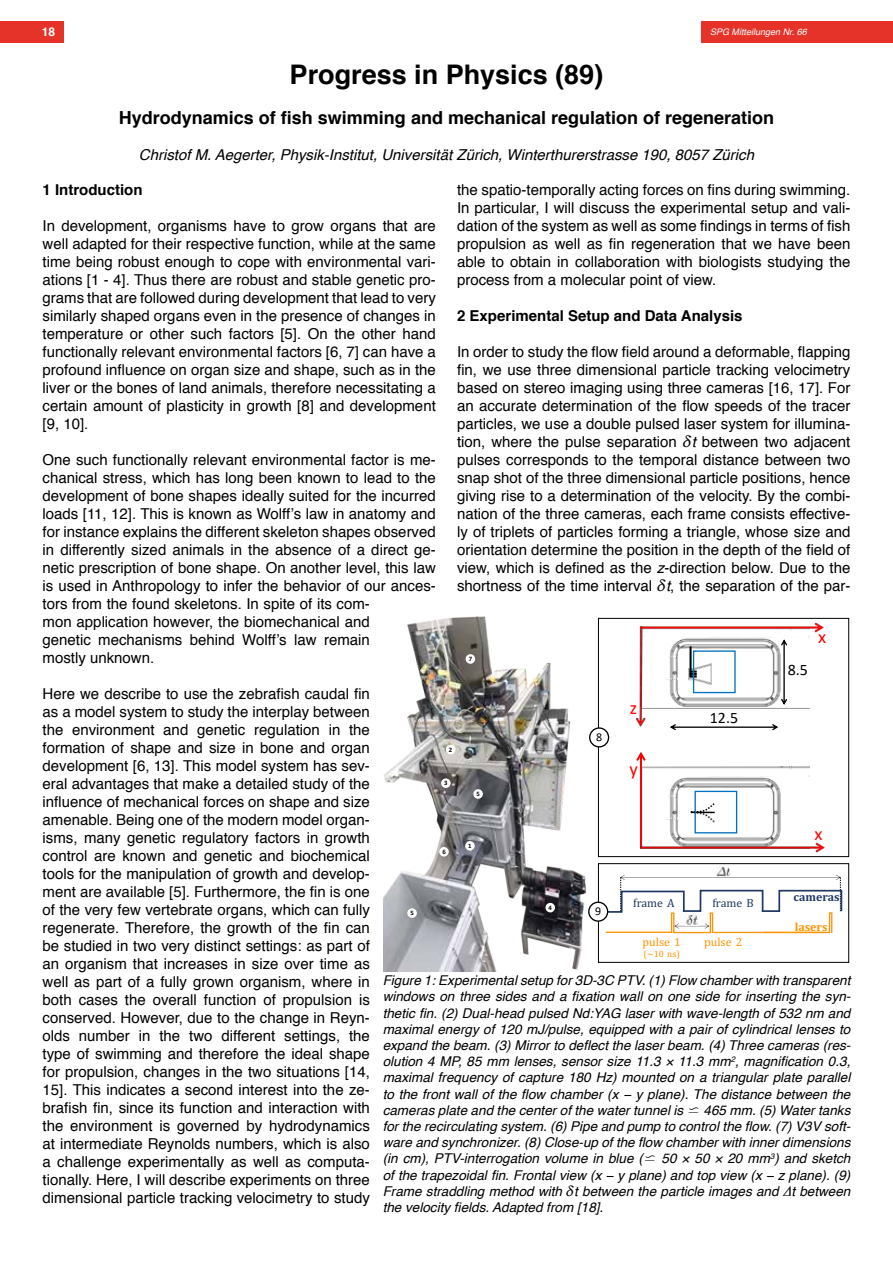
<style>
.page{position:relative;width:893px;height:1263px;background:#fff}
.page>*{position:absolute;margin:0;border:0;box-sizing:border-box;transform-origin:0 0}
.t1{font:700 27px "Helvetica";color:#000}
.t2{font:18.6px "Calibri";color:#f00}
.t3{font:700 18px "Helvetica";color:#000}
.t4{font:15.9px "Calibri";color:#000}
.t5{font:15px/18px "Helvetica";color:#000;text-align:justify}
.t6{font:italic 15px "Helvetica";color:#000}
.t7{font:700 15px "Helvetica";color:#000}
.t8{font:italic 13.5px/16.2px "Helvetica";color:#000;text-align:justify}
.t9{font:12px "Cambria";color:#ff9300}
.t10{font:12px "Cambria";color:#203864}
.t11{font:700 12px "Cambria";color:#203864}
.t12{font:700 12px "Cambria";color:#ff9300}
.t13{font:700 12px "Helvetica";color:#fff}
.t14{font:12px "Calibri";color:#000}
.t15{font:9.3px "Cambria";color:#ff9300}
.t16{font:italic 9px "Helvetica";color:#fff}
.t17{font:700 6.75px "Calibri";color:#000}
.s1{font-family:"MM Greek";font-style:italic}
.s2{font-style:italic}
.s3{font-family:"Cambria Math"}
.s4{font-family:"M Ma Relation"}
.s5{font-family:"MM Greek"}
</style>
<div class="page">
<div style="left:702px;top:21px;width:191px;height:22px;background:#e63329"></div>
<div style="left:0;top:21px;width:64px;height:22px;background:#e63329"></div>
<div style="left:598px;top:863px;width:251px;height:100px;border:1px solid #000"></div>
<img style="left:646px;top:767px;width:164px;height:71px">
<svg style="left:636px;top:752px;width:10px;height:96px"></svg>
<img style="left:641px;top:838px;width:193px;height:19px">
<img style="left:650px;top:637px;width:160px;height:71px">
<img style="left:636px;top:626px;width:14px;height:101px">
<img style="left:640px;top:618px;width:192px;height:19px">
<img style="left:689px;top:663px;width:23px;height:21px">
<svg style="left:692px;top:670px;width:4px;height:7px"></svg>
<img style="left:689px;top:646px;width:3px;height:31px">
<svg style="left:689px;top:801px;width:27px;height:12px"></svg>
<svg style="left:670px;top:724px;width:108px;height:6px"></svg>
<svg style="left:781px;top:639px;width:6px;height:66px"></svg>
<img style="left:690px;top:807px;width:25px;height:19px">
<hr style="left:691px;top:811px;width:24px;height:2px;background:#000">
<div style="left:694px;top:791px;width:43px;height:42px;border:1px solid #0070c0"></div>
<div style="left:693px;top:650px;width:43px;height:43px;border:1px solid #0070c0"></div>
<div style="left:589px;top:727px;width:20px;height:20px;border:1px solid #000;border-radius:50%"></div>
<svg style="left:603px;top:866px;width:240px;height:68px"></svg>
<svg style="left:589px;top:902px;width:19px;height:19px"></svg>
<div style="left:588px;top:901px;width:20px;height:21px;border:1px solid #000;border-radius:50%"></div>
<img style="left:383px;top:617px;width:202px;height:354px">
<div style="left:465px;top:841px;width:10px;height:10px;background:#fff;border-radius:50%"></div>
<div style="left:446px;top:745px;width:9px;height:9px;background:#fff;border-radius:50%"></div>
<div style="left:441px;top:778px;width:10px;height:10px;background:#fff;border-radius:50%"></div>
<div style="left:545px;top:903px;width:10px;height:9px;background:#fff;border-radius:50%"></div>
<div style="left:473px;top:789px;width:10px;height:10px;background:#fff;border-radius:50%"></div>
<div style="left:407px;top:908px;width:10px;height:10px;background:#fff;border-radius:50%"></div>
<div style="left:439px;top:847px;width:10px;height:9px;background:#fff;border-radius:50%"></div>
<div style="left:466px;top:654px;width:9px;height:10px;background:#fff;border-radius:50%"></div>
<p class="t13" style="left:42px;top:22px;width:15px">18</p>
<p class="t16" style="left:710px;top:25px;width:98px">SPG Mitteilungen Nr. 66</p>
<h1 class="t1" style="left:290px;top:53px;width:315px">Progress in Physics (89)</h1>
<p class="t3" style="left:119px;top:103px;width:657px">Hydrodynamics of fish swimming and mechanical regulation of regeneration</p>
<p class="t6" style="left:139px;top:143px;width:617px">Christof M. Aegerter, Physik-Institut, Universität Zürich, Winterthurerstrasse 190, 8057 Zürich</p>
<p class="t7" style="left:43px;top:177px;width:102px">1 Introduction</p>
<p class="t5" style="left:43px;top:217px;width:395px">In development, organisms have to grow organs that are well adapted for their respective function, while at the same time being robust enough to cope with environmental vari&shy;ations [1 - 4]. Thus there are robust and stable genetic pro&shy;grams that are followed during development that lead to very similarly shaped organs even in the presence of changes in temperature or other such factors [5]. On the other hand functionally relevant environmental factors [6, 7] can have a profound influence on organ size and shape, such as in the liver or the bones of land animals, therefore necessitating a certain amount of plasticity in growth [8] and development [9, 10].</p>
<p class="t5" style="left:43px;top:451px;width:395px;text-align:left">One such functionally relevant environmental factor is me&shy;chanical stress, which has long been known to lead to the development of bone shapes ideally suited for the incurred loads [11, 12]. This is known as Wolff’s law in anatomy and for instance explains the different skeleton shapes observed in differently sized animals in the absence of a direct ge&shy;netic prescription of bone shape. On another level, this law is used in Anthropology to infer the behavior of our ances&shy;tors from the found skeletons. In spite of its com-<br>mon application however, the biomechanical and<br>genetic mechanisms behind Wolff’s law remain<br>mostly unknown.</p>
<p class="t5" style="left:43px;top:685px;width:329px">Here we describe to use the zebrafish caudal fin as a model system to study the interplay between the environment and genetic regulation in the formation of shape and size in bone and organ development [6, 13]. This model system has sev&shy;eral advantages that make a detailed study of the influence of mechanical forces on shape and size amenable. Being one of the modern model organ&shy;isms, many genetic regulatory factors in growth control are known and genetic and biochemical tools for the manipulation of growth and develop&shy;ment are available [5]. Furthermore, the fin is one of the very few vertebrate organs, which can fully regenerate. Therefore, the growth of the fin can be studied in two very distinct settings: as part of an organism that increases in size over time as well as part of a fully grown organism, where in both cases the overall function of propulsion is conserved. However, due to the change in Reyn&shy;olds number in the two different settings, the type of swimming and therefore the ideal shape for propulsion, changes in the two situations [14, 15]. This indicates a second interest into the ze&shy;brafish fin, since its function and interaction with the environment is governed by hydrodynamics at intermediate Reynolds numbers, which is also a challenge experimentally as well as computa&shy;tionally. Here, I will describe experiments on three dimensional particle tracking velocimetry to study</p>
<p class="t5" style="left:457px;top:181px;width:395px">the spatio-temporally acting forces on fins during swimming.<br>In particular, I will discuss the experimental setup and vali&shy;dation of the system as well as some findings in terms of fish propulsion as well as fin regeneration that we have been able to obtain in collaboration with biologists studying the process from a molecular point of view.</p>
<p class="t7" style="left:457px;top:303px;width:287px">2 Experimental Setup and Data Analysis</p>
<p class="t5" style="left:457px;top:343px;width:395px">In order to study the flow field around a deformable, flapping fin, we use three dimensional particle tracking velocimetry based on stereo imaging using three cameras [16, 17]. For an accurate determination of the flow speeds of the tracer particles, we use a double pulsed laser system for illumina&shy;tion, where the pulse separation <span class="s1">d</span><span class="s2">t</span> between two adjacent pulses corresponds to the temporal distance between two snap shot of the three dimensional particle positions, hence giving rise to a determination of the velocity. By the combi&shy;nation of the three cameras, each frame consists effective&shy;ly of triplets of particles forming a triangle, whose size and orientation determine the position in the depth of the field of view, which is defined as the <span class="s2">z</span>-direction below. Due to the shortness of the time interval <span class="s1">d</span><span class="s2">t</span>, the separation of the par-</p>
<p class="t2" style="left:818px;top:624px;width:10px">x</p>
<p class="t17" style="left:469px;top:654px;width:5px">7</p>
<p class="t4" style="left:788px;top:659px;width:22px">8.5</p>
<p class="t2" style="left:630px;top:695px;width:9px">z</p>
<p class="t4" style="left:710px;top:707px;width:30px">12.5</p>
<p class="t14" style="left:596px;top:728px;width:8px">8</p>
<p class="t17" style="left:449px;top:745px;width:5px">2</p>
<p class="t2" style="left:629px;top:756px;width:10px">y</p>
<p class="t17" style="left:444px;top:778px;width:5px">3</p>
<p class="t17" style="left:476px;top:789px;width:5px">5</p>
<p class="t2" style="left:814px;top:821px;width:10px">x</p>
<p class="t17" style="left:468px;top:841px;width:5px">1</p>
<p class="t17" style="left:442px;top:847px;width:5px">6</p>
<p class="t11" style="left:793px;top:888px;width:48px">cameras</p>
<p class="t10" style="left:633px;top:896px;width:43px">frame A</p>
<p class="t10" style="left:712px;top:896px;width:43px">frame B</p>
<p class="t17" style="left:548px;top:903px;width:5px">4</p>
<p class="t14" style="left:595px;top:903px;width:8px">9</p>
<p class="t17" style="left:410px;top:908px;width:5px">5</p>
<p class="t12" style="left:795px;top:918px;width:34px">lasers</p>
<p class="t9" style="left:643px;top:935px;width:40px">pulse 1</p>
<p class="t15" style="left:643px;top:949px;width:38px">(<span class="s3">~</span>10 ns)</p>
<p class="t9" style="left:704px;top:935px;width:40px">pulse 2</p>
<p class="t8" style="left:383px;top:973px;width:470px">Figure 1: Experimental setup for 3D-3C PTV. (1) Flow chamber with transparent windows on three sides and a fixation wall on one side for inserting the syn&shy;thetic fin. (2) Dual-head pulsed Nd:YAG laser with wave-length of 532 nm and maximal energy of 120 mJ/pulse, equipped with a pair of cylindrical lenses to expand the beam. (3) Mirror to deflect the laser beam. (4) Three cameras (res&shy;olution 4 MP, 85 mm lenses, sensor size 11.3 × 11.3 mm<sup>2</sup>, magnification 0.3, maximal frequency of capture 180 Hz) mounted on a triangular plate parallel to the front wall of the flow chamber (x − y plane). The distance between the cameras plate and the center of the water tunnel is <span class="s4">b</span> 465 mm. (5) Water tanks for the recirculating system. (6) Pipe and pump to control the flow. (7) V3V soft&shy;ware and synchronizer. (8) Close-up of the flow chamber with inner dimensions (in cm), PTV-interrogation volume in blue (<span class="s4">b</span> 50 × 50 × 20 mm<sup>3</sup>) and sketch of the trapezoidal fin. Frontal view (x − y plane) and top view (x − z plane). (9)<br>Frame straddling method with <span class="s5">d</span>t between the particle images and <span class="s5">D</span>t between the velocity fields. Adapted from [18].</p>
</div>
